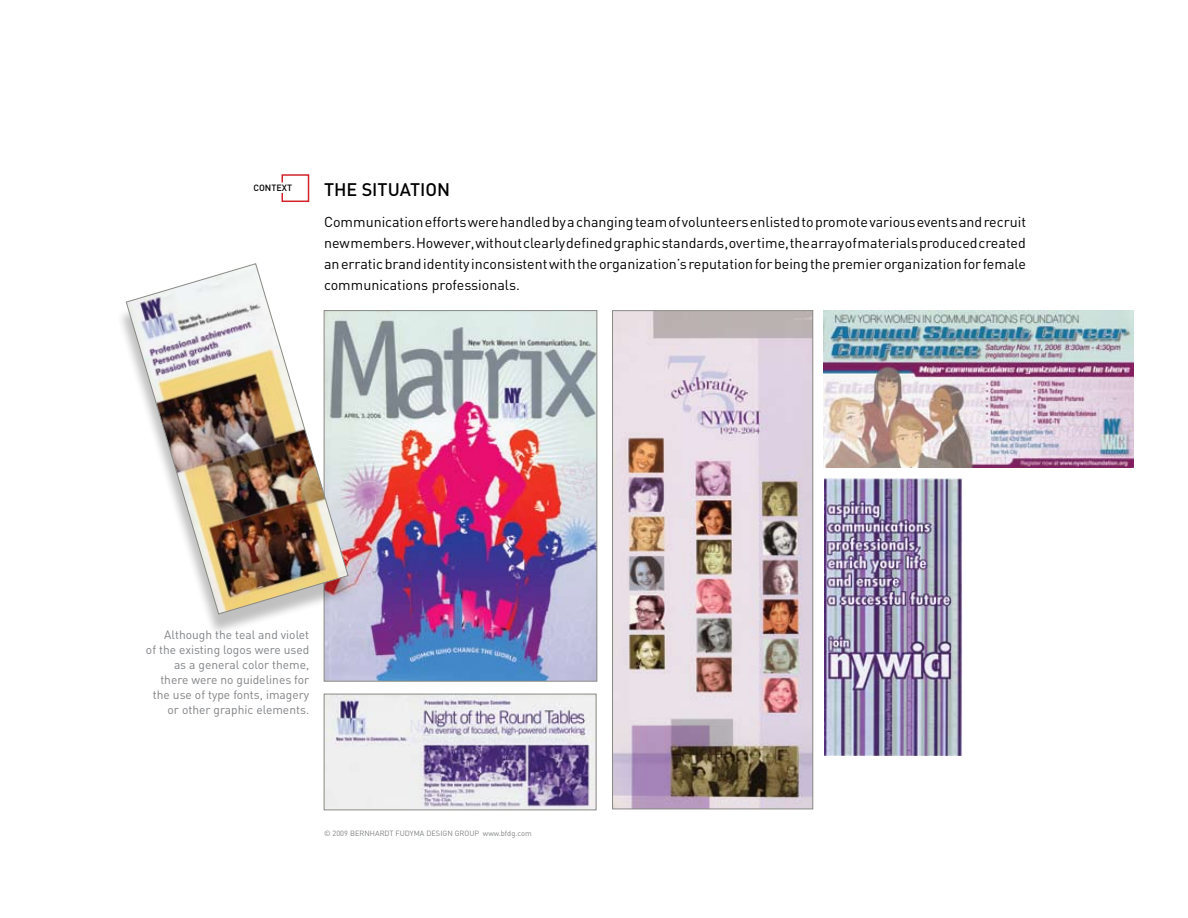
<style>
.page{position:relative;width:1188px;height:918px;background:#fff}
.page>*{position:absolute;margin:0;border:0;box-sizing:border-box;transform-origin:0 0}
.t1{font:500 18px "DIN";color:#000}
.t2{font:14.25px/21px "DIN";color:#000;text-align:justify}
.t3{font:12px/15px "DIN";color:#808285;text-align:right}
.t4{font:500 9px "DIN";color:#000}
.t5{font:7.5px "DIN";color:#808285}
</style>
<div class="page">
<div style="left:282px;top:174px;width:27px;height:28px;border:2px solid #d2232a"></div>
<div style="left:244px;top:182px;width:49px;height:11px;background:#fff"></div>
<img style="left:326px;top:313px;width:269px;height:366px">
<img style="left:614px;top:312px;width:197px;height:495px">
<div style="left:612px;top:310px;width:201px;height:499px;border:1px solid #898984"></div>
<img style="left:326px;top:696px;width:268px;height:112px">
<div style="left:324px;top:694px;width:272px;height:116px;border:1px solid #898984"></div>
<img style="left:825px;top:478px;width:137px;height:278px">
<img style="left:824px;top:310px;width:309px;height:158px">
<div style="left:116px;top:270px;width:236px;height:365px;background:#000;opacity:.25"></div>
<img style="left:126px;top:264px;width:222px;height:350px">
<p class="t4" style="left:253px;top:182px;width:40px">CONTEXT</p>
<p class="t1" style="left:324px;top:178px;width:127px">THE SITUATION</p>
<p class="t2" style="left:324px;top:211px;width:704px">Communication efforts were handled by a changing team of volunteers enlisted to promote various events and recruit new members. However, without clearly defined graphic standards, over time, the array of materials produced created an erratic brand identity inconsistent with the organization’s reputation for being the premier organization for female communications professionals.</p>
<p class="t3" style="left:146px;top:627px;width:165px">Although the teal and violet<br>of the existing logos were used as a general color theme, there were no guidelines for the use of type fonts, imagery or other graphic elements.</p>
<p class="t5" style="left:324px;top:828px;width:209px">© 2009 BERNHARDT FUDYMA DESIGN GROUP www.bfdg.com</p>
</div>
